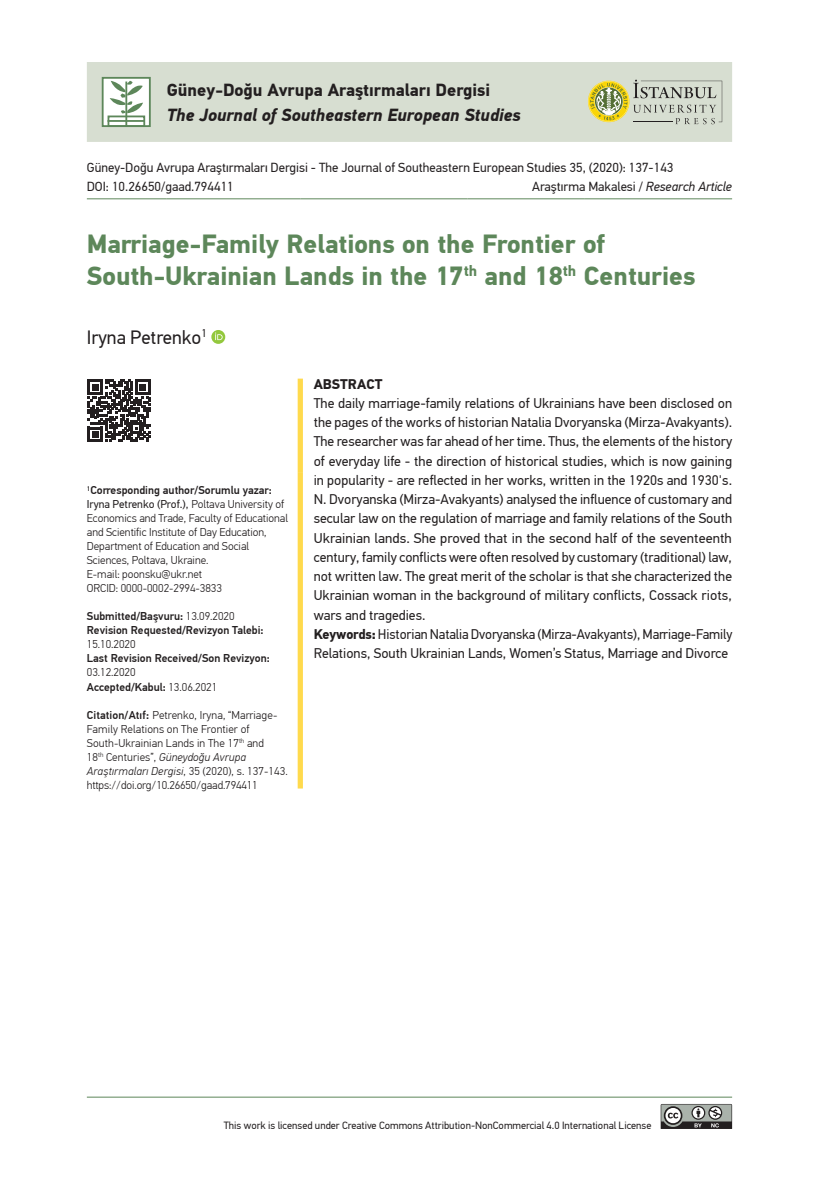
<style>
.page{position:relative;width:819px;height:1191px;background:#fff}
.page>*{position:absolute;margin:0;border:0;box-sizing:border-box;transform-origin:0 0}
.t1{font:700 26.25px/31.5px "PF Din Text Pro";color:#5d875a}
.t2{font:19.25px "PF Din Text Pro";color:#231f20}
.t3{font:italic 700 17.5px "PF Din Text Pro";color:#231f20}
.t4{font:700 17.5px "PF Din Text Pro";color:#231f20}
.t5{font:14px/19.2px "PF Din Text Pro";color:#231f20}
.t6{font:700 14px "PF Din Text Pro";color:#231f20}
.t7{font:13.12px/19.8px "PF Din Text Pro";color:#231f20}
.t8{font:300 11.38px/14px "PF Din Text Pro";color:#231f20}
.t9{font:500 11.38px/14px "PF Din Text Pro";color:#231f20}
.t10{font:10.5px "PF Din Text Pro";color:#231f20}
.s1{font-style:italic}
.s2{font-weight:500}
.s3{font-weight:400}
.s4{font-weight:300}
.s5{font-weight:700}
</style>
<div class="page">
<div style="left:87px;top:62px;width:645px;height:80px;background:#d7ded1"></div>
<div style="left:297px;top:378px;width:6px;height:95px;background:#ffda4d"></div>
<div style="left:297px;top:473px;width:6px;height:315px;background:#ffda4d"></div>
<hr style="left:87px;top:198px;width:80px;height:1px;background:#5d875a">
<hr style="left:167px;top:198px;width:133px;height:1px;background:#5d875a">
<hr style="left:300px;top:198px;width:167px;height:1px;background:#5d875a">
<hr style="left:467px;top:198px;width:117px;height:1px;background:#5d875a">
<hr style="left:584px;top:198px;width:148px;height:1px;background:#5d875a">
<div style="left:102px;top:77px;width:49px;height:50px;background:#fff;border:2px solid #5d875a"></div>
<div style="left:107px;top:115px;width:38px;height:12px;border:2px solid #5d875a"></div>
<hr style="left:107px;top:120px;width:37px;height:2px;background:#5d875a">
<svg style="left:110px;top:81px;width:33px;height:33px"></svg>
<hr style="left:125px;top:81px;width:2px;height:46px;background:#5d875a">
<svg style="left:588px;top:80px;width:134px;height:44px;background:#c2c4a3"></svg>
<div style="left:211px;top:330px;width:14px;height:14px;background:#93c83d;border-radius:50%"></div>
<svg style="left:215px;top:332px;width:8px;height:8px"></svg>
<svg style="left:88px;top:380px;width:62px;height:62px"></svg>
<hr style="left:87px;top:1096px;width:645px;height:1px;background:#5d875a">
<svg style="left:660px;top:1104px;width:72px;height:25px;background:#818280"></svg>
<p class="t4" style="left:167px;top:80px;width:325px">Güney-Doğu Avrupa Araştırmaları Dergisi</p>
<p class="t3" style="left:167px;top:104px;width:355px">The Journal of Southeastern European Studies</p>
<p class="t7" style="left:87px;top:157px;width:588px">Güney-Doğu Avrupa Araştırmaları Dergisi - The Journal of Southeastern European Studies 35, (2020): 137-143<br>DOI: 10.26650/gaad.794411</p>
<p class="t7" style="left:532px;top:177px;width:201px">Araştırma Makalesi / <span class="s1">Research Article</span></p>
<h1 class="t1" style="left:87px;top:229px;width:610px">Marriage-Family Relations on the Frontier of<br>South-Ukrainian Lands in the 17<sup>th</sup> and 18<sup>th</sup> Centuries</h1>
<h2 class="t2" style="left:87px;top:326px;width:122px">Iryna Petrenko<sup>1</sup></h2>
<p class="t8" style="left:87px;top:484px;width:203px"><sup>1</sup><span class="s2">Corresponding author/Sorumlu yazar:<br></span><span class="s3">Iryna Petrenko (Prof.),</span> Poltava University of Economics and Trade, Faculty of Educational and Scientific Institute of Day Education, Department of Education and Social Sciences, Poltava, Ukraine.<br>E-mail: poonsku@ukr.net<br>ORCID: 0000-0002-2994-3833</p>
<p class="t9" style="left:87px;top:610px;width:178px">Submitted/Başvuru: <span class="s4">13.09.2020<br></span>Revision Requested/Revizyon Talebi:</p>
<p class="t8" style="left:87px;top:638px;width:50px">15.10.2020</p>
<p class="t9" style="left:87px;top:652px;width:184px">Last Revision Received/Son Revizyon:</p>
<p class="t8" style="left:87px;top:666px;width:132px">03.12.2020<br><span class="s2">Accepted/Kabul:</span> 13.06.2021</p>
<p class="t8" style="left:87px;top:708px;width:202px"><span class="s2">Citation/Atıf:</span> Petrenko, Iryna, “Marriage-Family Relations on The Frontier of South-Ukrainian Lands in The 17<sup>th</sup> and<br>18<sup>th</sup> Centuries”, <span class="s1">Güneydoğu Avrupa Araştırmaları Dergisi</span>, 35 (2020), s. 137-143. https://doi.org/10.26650/gaad.794411</p>
<p class="t6" style="left:314px;top:375px;width:70px">ABSTRACT</p>
<p class="t5" style="left:314px;top:393px;width:420px">The daily marriage-family relations of Ukrainians have been disclosed on the pages of the works of historian Natalia Dvoryanska (Mirza-Avakyants).<br>The researcher was far ahead of her time. Thus, the elements of the history of everyday life - the direction of historical studies, which is now gaining in popularity - are reflected in her works, written in the 1920s and 1930's.<br>N. Dvoryanska (Mirza-Avakyants) analysed the influence of customary and secular law on the regulation of marriage and family relations of the South Ukrainian lands. She proved that in the second half of the seventeenth century, family conflicts were often resolved by customary (traditional) law, not written law. The great merit of the scholar is that she characterized the Ukrainian woman in the background of military conflicts, Cossack riots, wars and tragedies.<br><span class="s5">Keywords:</span> Historian Natalia Dvoryanska (Mirza-Avakyants), Marriage-Family Relations, South Ukrainian Lands, Women’s Status, Marriage and Divorce</p>
<p class="t10" style="left:224px;top:1119px;width:429px">This work is licensed under Creative Commons Attribution-NonCommercial 4.0 International License</p>
</div>
